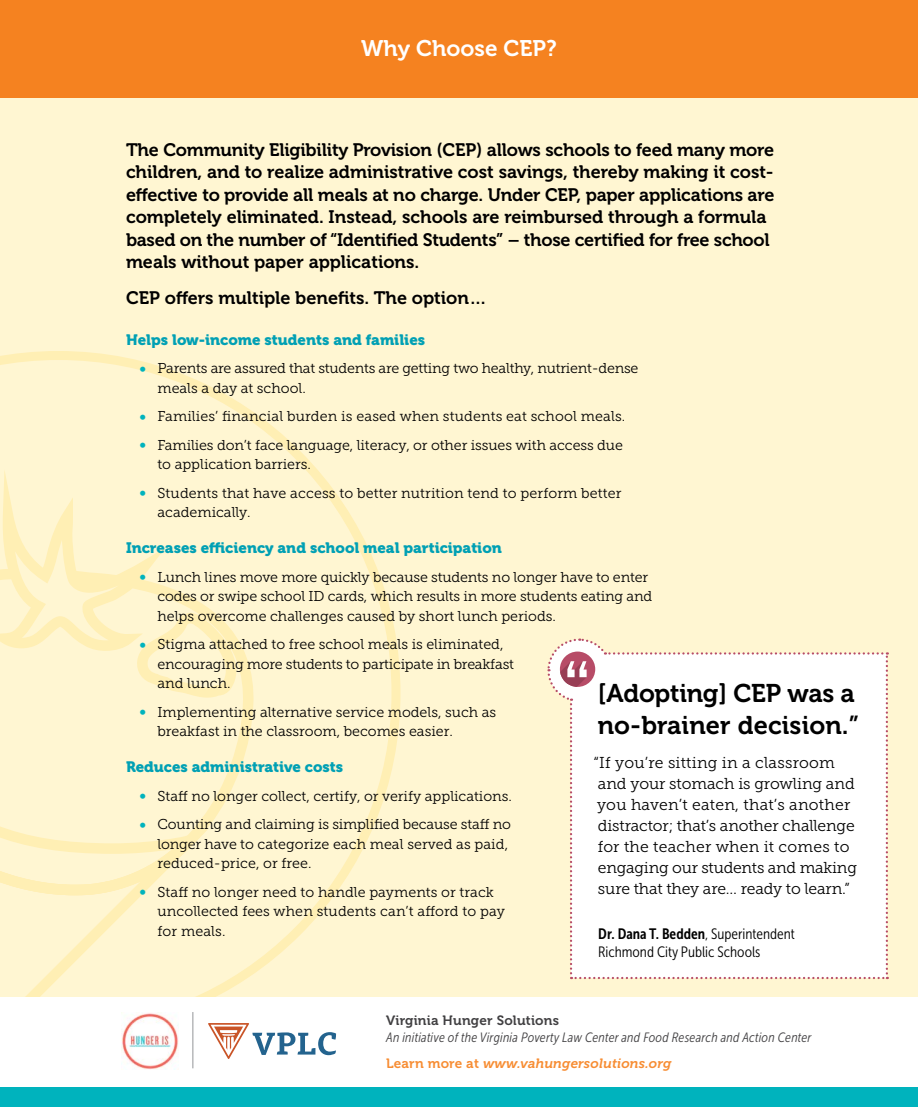
<style>
.page{position:relative;width:918px;height:1107px;background:#fff6d2}
.page>*{position:absolute;margin:0;border:0;box-sizing:border-box;transform-origin:0 0}
.t1{font:25.5px/31.5px "Museo 700";letter-spacing:.005em;color:#000}
.t2{font:22.5px "Museo 700";color:#fff}
.t3{font:18px/22.5px "Museo 700";letter-spacing:-.01em;color:#000}
.t4{font:15.75px/21px "Museo Slab 300";letter-spacing:-.005em;color:#000}
.t5{font:15px "Museo 900";color:#00a0b4}
.t6{font:15px "Museo Sans Cond 700";color:#000}
.t7{font:15px "Museo Sans Cond 300";color:#000}
.t8{font:14.25px/19.5px "Museo Slab 300";color:#000}
.t9{font:italic 13.5px "Museo Sans Cond 300";letter-spacing:.015em;color:#414042}
.t10{font:italic 13.5px "Museo 700";letter-spacing:.015em;color:#f78d33}
.t11{font:13.5px "Museo 700";letter-spacing:.015em;color:#414042}
.s1{font-family:"Museo Sans 500";font-style:italic;font-size:16.5px;color:#00b3bd}
.s2{font-family:"Museo Sans Cond 300"}
.s3{font-style:normal}
</style>
<div class="page">
<svg style="left:0;top:351px;width:400px;height:647px"></svg>
<svg style="left:208px;top:568px;width:49px;height:327px"></svg>
<svg style="left:183px;top:698px;width:25px;height:197px"></svg>
<svg style="left:0;top:698px;width:183px;height:300px"></svg>
<svg style="left:0;top:469px;width:238px;height:229px"></svg>
<svg style="left:547px;top:638px;width:341px;height:341px;background:#fdfbf7"></svg>
<div style="left:0;top:0;width:918px;height:97px;background:#f58220"></div>
<div style="left:0;top:998px;width:918px;height:109px;background:#fff"></div>
<div style="left:0;top:1088px;width:918px;height:19px;background:#00b3bd"></div>
<img style="left:122px;top:1013px;width:57px;height:56px">
<svg style="left:208px;top:1023px;width:128px;height:36px"></svg>
<hr style="left:193px;top:1012px;width:1px;height:56px;background:#939598">
<h2 class="t2" style="left:361px;top:36px;width:197px">Why Choose CEP?</h2>
<p class="t3" style="left:126px;top:138px;width:650px">The Community Eligibility Provision (CEP) allows schools to feed many more children, and to realize administrative cost savings, thereby making it cost&shy;effective to provide all meals at no charge. Under CEP, paper applications are completely eliminated. Instead, schools are reimbursed through a formula based on the number of “Identified Students” – those certified for free school meals without paper applications.</p>
<p class="t3" style="left:126px;top:287px;width:362px">CEP offers multiple benefits. The option…</p>
<p class="t5" style="left:126px;top:331px;width:301px">Helps low-income students and families</p>
<p class="t8" style="left:158px;top:359px;width:482px;text-indent:-18px"><span class="s1">•</span> Parents are assured that students are getting two healthy, nutrient-dense meals a day at school.</p>
<p class="t8" style="left:140px;top:407px;width:487px"><span class="s1">•</span> Families’ financial burden is eased when students eat school meals.</p>
<p class="t8" style="left:158px;top:435px;width:467px;text-indent:-18px"><span class="s1">•</span> Families don’t face language, literacy, or other issues with access due to application barriers.</p>
<p class="t8" style="left:158px;top:483px;width:466px;text-indent:-18px"><span class="s1">•</span> Students that have access to better nutrition tend to perform better academically.</p>
<p class="t5" style="left:126px;top:539px;width:377px">Increases efficiency and school meal participation</p>
<p class="t8" style="left:158px;top:567px;width:496px;text-indent:-18px"><span class="s1">•</span> Lunch lines move more quickly because students no longer have to enter codes or swipe school ID cards, which results in more students eating and helps overcome challenges caused by short lunch periods.</p>
<p class="t8" style="left:158px;top:635px;width:358px;text-indent:-18px"><span class="s1">•</span> Stigma attached to free school meals is eliminated, encouraging more students to participate in breakfast and lunch.</p>
<p class="t8" style="left:158px;top:702px;width:340px;text-indent:-18px"><span class="s1">•</span> Implementing alternative service models, such as breakfast in the classroom, becomes easier.</p>
<p class="t5" style="left:126px;top:758px;width:219px">Reduces administrative costs</p>
<p class="t8" style="left:140px;top:786px;width:374px"><span class="s1">•</span> Staff no longer collect, certify, or verify applications.</p>
<p class="t8" style="left:158px;top:815px;width:355px;text-indent:-18px"><span class="s1">•</span> Counting and claiming is simplified because staff no longer have to categorize each meal served as paid, reduced-price, or free.</p>
<p class="t8" style="left:158px;top:882px;width:349px;text-indent:-18px"><span class="s1">•</span> Staff no longer need to handle payments or track uncollected fees when students can’t afford to pay for meals.</p>
<h1 class="t1" style="left:598px;top:678px;width:263px">[Adopting] CEP was a no-brainer decision.”</h1>
<p class="t4" style="left:594px;top:752px;width:265px">“If you’re sitting in a classroom and your stomach is growling and you haven’t eaten, that’s another distractor; that’s another challenge for the teacher when it comes to engaging our students and making sure that they are… ready to learn.”</p>
<p class="t6" style="left:598px;top:925px;width:198px">Dr. Dana T. Bedden<span class="s2">, Superintendent</span></p>
<p class="t7" style="left:598px;top:944px;width:164px">Richmond City Public Schools</p>
<p class="t11" style="left:386px;top:1012px;width:175px">Virginia Hunger Solutions</p>
<p class="t9" style="left:386px;top:1031px;width:427px">An initiative of the Virginia Poverty Law Center and Food Research and Action Center</p>
<p class="t10" style="left:386px;top:1055px;width:287px"><span class="s3">Learn more at</span> www.vahungersolutions.org</p>
</div>
